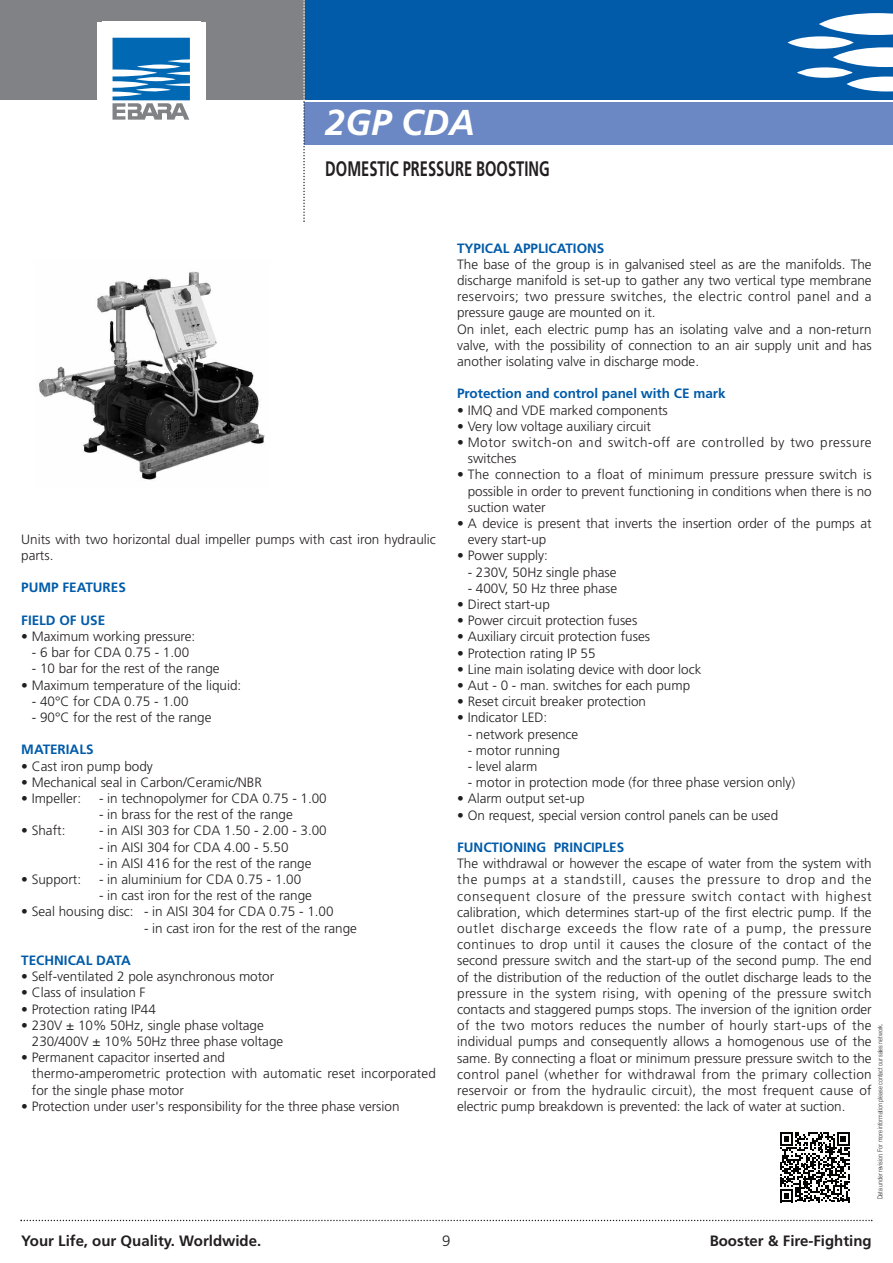
<style>
.page{position:relative;width:893px;height:1263px;background:#fff}
.page>*{position:absolute;margin:0;border:0;box-sizing:border-box;transform-origin:0 0}
.t1{font:italic 700 36px "Frutiger";color:#fff}
.t2{font:700 21px "Frutiger";color:#231f20;scale:.7 1}
.t3{font:700 15px "Frutiger";color:#231f20}
.t4{font:300 15px "Frutiger";color:#231f20}
.t5{font:300 13.5px/16.2px "Frutiger";color:#231f20}
.t6{font:700 13.5px "Frutiger";color:#015ba9}
.t7{font:300 13.5px/16.2px "Frutiger";letter-spacing:.04em;color:#231f20}
.t8{font:300 6.75px "Helvetica Neue";color:#231f20;scale:.8 1}
</style>
<div class="page">
<div style="left:304px;top:0;width:589px;height:100px;background:#015ba9"></div>
<svg style="left:819px;top:13px;width:74px;height:78px"></svg>
<svg style="left:797px;top:67px;width:56px;height:11px"></svg>
<svg style="left:788px;top:36px;width:66px;height:13px"></svg>
<div style="left:304px;top:102px;width:589px;height:43px;background:#6b88c4"></div>
<div style="left:0;top:0;width:304px;height:100px;background:#808285"></div>
<svg style="left:303px;top:0;width:2px;height:222px"></svg>
<svg style="left:21px;top:1220px;width:851px;height:1px"></svg>
<div style="left:97px;top:22px;width:108px;height:113px;background:#fff"></div>
<svg style="left:112px;top:37px;width:78px;height:83px"></svg>
<img style="left:39px;top:271px;width:226px;height:209px">
<svg style="left:780px;top:1132px;width:70px;height:70px"></svg>
<h1 class="t1" style="left:325px;top:108px;width:151px">2GP CDA</h1>
<h2 class="t2" style="left:325px;top:160px;width:322px">DOMESTIC PRESSURE BOOSTING</h2>
<p class="t5" style="left:21px;top:532px;width:416px">Units with two horizontal dual impeller pumps with cast iron hydraulic parts.</p>
<p class="t6" style="left:21px;top:582px;width:106px">PUMP FEATURES</p>
<p class="t6" style="left:21px;top:615px;width:85px">FIELD OF USE</p>
<p class="t5" style="left:21px;top:629px;width:176px">• Maximum working pressure:</p>
<p class="t5" style="left:32px;top:645px;width:159px">- 6 bar for CDA 0.75 - 1.00</p>
<p class="t5" style="left:32px;top:662px;width:189px">- 10 bar for the rest of the range</p>
<p class="t5" style="left:21px;top:678px;width:221px">• Maximum temperature of the liquid:</p>
<p class="t5" style="left:32px;top:694px;width:158px">- 40°C for CDA 0.75 - 1.00</p>
<p class="t5" style="left:32px;top:710px;width:181px">- 90°C for the rest of the range</p>
<p class="t6" style="left:21px;top:744px;width:74px">MATERIALS</p>
<p class="t5" style="left:21px;top:759px;width:133px">• Cast iron pump body</p>
<p class="t5" style="left:21px;top:775px;width:242px">• Mechanical seal in Carbon/Ceramic/NBR</p>
<p class="t5" style="left:21px;top:791px;width:61px">• Impeller:</p>
<p class="t5" style="left:99px;top:791px;width:229px">- in technopolymer for CDA 0.75 - 1.00</p>
<p class="t5" style="left:99px;top:807px;width:195px">- in brass for the rest of the range</p>
<p class="t5" style="left:21px;top:824px;width:46px">• Shaft:</p>
<p class="t5" style="left:99px;top:824px;width:229px">- in AISI 303 for CDA 1.50 - 2.00 - 3.00</p>
<p class="t5" style="left:99px;top:840px;width:191px">- in AISI 304 for CDA 4.00 - 5.50</p>
<p class="t5" style="left:99px;top:856px;width:214px">- in AISI 416 for the rest of the range</p>
<p class="t5" style="left:21px;top:872px;width:61px">• Support:</p>
<p class="t5" style="left:99px;top:872px;width:204px">- in aluminium for CDA 0.75 - 1.00</p>
<p class="t5" style="left:99px;top:888px;width:214px">- in cast iron for the rest of the range</p>
<p class="t5" style="left:21px;top:905px;width:314px">• Seal housing disc: - in AISI 304 for CDA 0.75 - 1.00</p>
<p class="t5" style="left:144px;top:921px;width:214px">- in cast iron for the rest of the range</p>
<p class="t6" style="left:21px;top:955px;width:111px">TECHNICAL DATA</p>
<p class="t5" style="left:21px;top:969px;width:254px">• Self-ventilated 2 pole asynchronous motor</p>
<p class="t5" style="left:21px;top:986px;width:126px">• Class of insulation F</p>
<p class="t5" style="left:21px;top:1002px;width:136px">• Protection rating IP44</p>
<p class="t5" style="left:32px;top:1018px;width:253px;text-indent:-11px">• 230V ± 10% 50Hz, single phase voltage<br>230/400V ± 10% 50Hz three phase voltage</p>
<p class="t5" style="left:32px;top:1050px;width:405px;text-indent:-11px">• Permanent capacitor inserted and<br>thermo-amperometric protection with automatic reset incorporated for the single phase motor</p>
<p class="t5" style="left:21px;top:1099px;width:380px">• Protection under user's responsibility for the three phase version</p>
<p class="t6" style="left:457px;top:242px;width:149px">TYPICAL APPLICATIONS</p>
<p class="t5" style="left:457px;top:257px;width:416px">The base of the group is in galvanised steel as are the manifolds. The discharge manifold is set-up to gather any two vertical type membrane reservoirs; two pressure switches, the electric control panel and a pressure gauge are mounted on it.<br>On inlet, each electric pump has an isolating valve and a non-return valve, with the possibility of connection to an air supply unit and has another isolating valve in discharge mode.</p>
<p class="t6" style="left:457px;top:388px;width:270px">Protection and control panel with CE mark</p>
<p class="t5" style="left:457px;top:403px;width:212px">• IMQ and VDE marked components</p>
<p class="t5" style="left:457px;top:419px;width:195px">• Very low voltage auxiliary circuit</p>
<p class="t7" style="left:468px;top:435px;width:405px;text-indent:-11px">• Motor switch-on and switch-off are controlled by two pressure switches</p>
<p class="t5" style="left:468px;top:468px;width:405px;text-align:justify;text-indent:-11px">• The connection to a float of minimum pressure pressure switch is possible in order to prevent functioning in conditions when there is no suction water</p>
<p class="t5" style="left:468px;top:516px;width:405px;text-indent:-11px">• A device is present that inverts the insertion order of the pumps at every start-up</p>
<p class="t5" style="left:457px;top:549px;width:92px">• Power supply:</p>
<p class="t5" style="left:468px;top:565px;width:150px">- 230V, 50Hz single phase</p>
<p class="t5" style="left:468px;top:581px;width:151px">- 400V, 50 Hz three phase</p>
<p class="t5" style="left:457px;top:597px;width:94px">• Direct start-up</p>
<p class="t5" style="left:457px;top:613px;width:182px">• Power circuit protection fuses</p>
<p class="t5" style="left:457px;top:630px;width:194px">• Auxiliary circuit protection fuses</p>
<p class="t5" style="left:457px;top:646px;width:140px">• Protection rating IP 55</p>
<p class="t5" style="left:457px;top:662px;width:246px">• Line main isolating device with door lock</p>
<p class="t5" style="left:457px;top:678px;width:235px">• Aut - 0 - man. switches for each pump</p>
<p class="t5" style="left:457px;top:694px;width:190px">• Reset circuit breaker protection</p>
<p class="t5" style="left:457px;top:711px;width:92px">• Indicator LED:</p>
<p class="t5" style="left:468px;top:727px;width:112px">- network presence</p>
<p class="t5" style="left:468px;top:743px;width:94px">- motor running</p>
<p class="t5" style="left:468px;top:759px;width:71px">- level alarm</p>
<p class="t5" style="left:468px;top:775px;width:329px">- motor in protection mode (for three phase version only)</p>
<p class="t5" style="left:457px;top:792px;width:129px">• Alarm output set-up</p>
<p class="t5" style="left:457px;top:808px;width:323px">• On request, special version control panels can be used</p>
<p class="t6" style="left:457px;top:842px;width:169px">FUNCTIONING PRINCIPLES</p>
<p class="t5" style="left:457px;top:856px;width:416px;text-align:justify">The withdrawal or however the escape of water from the system with the pumps at a standstill, causes the pressure to drop and the consequent closure of the pressure switch contact with highest calibration, which determines start-up of the first electric pump. If the outlet discharge exceeds the flow rate of a pump, the pressure continues to drop until it causes the closure of the contact of the second pressure switch and the start-up of the second pump. The end of the distribution of the reduction of the outlet discharge leads to the pressure in the system rising, with opening of the pressure switch contacts and staggered pumps stops. The inversion of the ignition order of the two motors reduces the number of hourly start-ups of the individual pumps and consequently allows a homogenous use of the same. By connecting a float or minimum pressure pressure switch to the control panel (whether for withdrawal from the primary collection reservoir or from the hydraulic circuit), the most frequent cause of electric pump breakdown is prevented: the lack of water at suction.</p>
<p class="t8" style="left:876px;top:1199px;width:221px;rotate:-90deg">Data under revision. For more information please contact our sales network.</p>
<p class="t3" style="left:21px;top:1234px;width:242px">Your Life, our Quality. Worldwide.</p>
<p class="t4" style="left:442px;top:1234px;width:10px">9</p>
<p class="t3" style="left:710px;top:1234px;width:164px">Booster &amp; Fire-Fighting</p>
</div>
